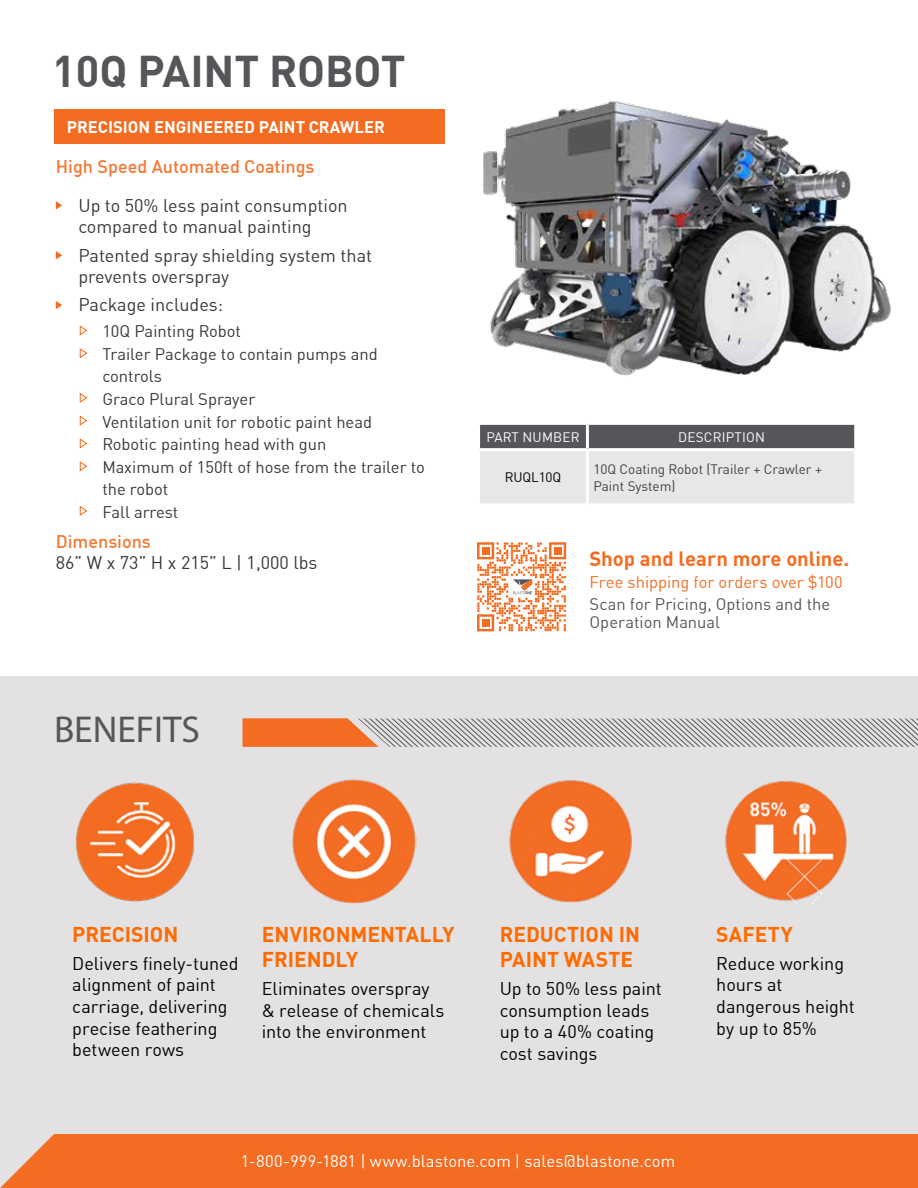
<style>
.page{position:relative;width:918px;height:1188px;background:#fff}
.page>*{position:absolute;margin:0;border:0;box-sizing:border-box;transform-origin:0 0}
.t1{font:700 43.5px "DIN Offc";color:#55565a}
.t2{font:37.5px "Myriad Pro";color:#56565a}
.t3{font:700 21px/25.2px "DIN Offc";color:#ff6b00}
.t4{font:700 20.25px "DIN Offc";color:#f36c21}
.t5{font:18px/21.6px "DIN Offc";letter-spacing:-.005em;color:#000}
.t6{font:18px/21.8px "DIN Offc";color:#383839}
.t7{font:500 18px "DIN Offc";color:#f47833}
.t8{font:16.5px/22.5px "DIN Offc";color:#383839}
.t9{font:16.5px "DIN Offc";color:#fff}
.t10{font:16.5px/18px "DIN Offc";color:#55565a}
.t11{font:700 16.5px "DIN Offc";color:#fff}
.t12{font:16.5px "DIN Offc";color:#f36c21}
.t13{font:13.5px/16.2px "DIN Offc";color:#414042}
.t14{font:13.5px "DIN Offc";letter-spacing:.015em;color:#fff}
.t15{font:13.5px "DIN Offc";letter-spacing:-.01em;color:#000}
</style>
<div class="page">
<div style="left:0;top:676px;width:918px;height:512px;background:#e3e1e1"></div>
<img style="left:483px;top:101px;width:408px;height:275px">
<svg style="left:243px;top:718px;width:675px;height:29px"></svg>
<img style="left:76px;top:782px;width:118px;height:120px">
<img style="left:292px;top:779px;width:124px;height:125px">
<img style="left:509px;top:780px;width:123px;height:123px">
<img style="left:725px;top:781px;width:122px;height:123px">
<div style="left:54px;top:109px;width:391px;height:35px;background:#f36c21"></div>
<svg style="left:480px;top:425px;width:374px;height:78px;background:#b9babc"></svg>
<hr style="left:586px;top:425px;width:3px;height:23px;background:#fff">
<hr style="left:587px;top:448px;width:267px;height:3px;background:#fff">
<hr style="left:586px;top:451px;width:3px;height:52px;background:#fff">
<hr style="left:477px;top:448px;width:110px;height:3px;background:#fff">
<svg style="left:477px;top:542px;width:89px;height:89px"></svg>
<svg style="left:56px;top:201px;width:6px;height:9px"></svg>
<svg style="left:56px;top:251px;width:6px;height:8px"></svg>
<svg style="left:56px;top:301px;width:6px;height:8px"></svg>
<svg style="left:79px;top:325px;width:9px;height:11px"></svg>
<svg style="left:79px;top:348px;width:9px;height:10px"></svg>
<svg style="left:79px;top:393px;width:9px;height:10px"></svg>
<svg style="left:79px;top:415px;width:9px;height:11px"></svg>
<svg style="left:79px;top:438px;width:9px;height:11px"></svg>
<svg style="left:79px;top:461px;width:9px;height:10px"></svg>
<svg style="left:79px;top:506px;width:9px;height:10px"></svg>
<div style="left:0;top:1134px;width:918px;height:54px;background:#f36c21"></div>
<h1 class="t1" style="left:52px;top:43px;width:355px">10Q PAINT ROBOT</h1>
<p class="t11" style="left:67px;top:116px;width:320px">PRECISION ENGINEERED PAINT CRAWLER</p>
<p class="t7" style="left:56px;top:155px;width:260px">High Speed Automated Coatings</p>
<p class="t6" style="left:78px;top:194px;width:271px">Up to 50% less paint consumption compared to manual painting</p>
<p class="t6" style="left:78px;top:244px;width:295px">Patented spray shielding system that prevents overspray</p>
<p class="t6" style="left:78px;top:294px;width:146px">Package includes:</p>
<p class="t8" style="left:102px;top:320px;width:324px">10Q Painting Robot<br>Trailer Package to contain pumps and controls<br>Graco Plural Sprayer<br>Ventilation unit for robotic paint head<br>Robotic painting head with gun<br>Maximum of 150ft of hose from the trailer to the robot<br>Fall arrest</p>
<p class="t7" style="left:56px;top:530px;width:97px">Dimensions</p>
<p class="t6" style="left:56px;top:552px;width:263px">86” W x 73” H x 215” L | 1,000 lbs</p>
<h2 class="t2" style="left:54px;top:706px;width:148px">BENEFITS</h2>
<p class="t14" style="left:486px;top:428px;width:95px">PART NUMBER</p>
<p class="t14" style="left:678px;top:428px;width:88px">DESCRIPTION</p>
<p class="t15" style="left:505px;top:469px;width:58px">RUQL10Q</p>
<p class="t13" style="left:593px;top:461px;width:230px">10Q Coating Robot (Trailer + Crawler +<br>Paint System)</p>
<p class="t4" style="left:589px;top:545px;width:261px">Shop and learn more online.</p>
<p class="t12" style="left:589px;top:572px;width:255px">Free shipping for orders over $100</p>
<p class="t10" style="left:589px;top:595px;width:242px">Scan for Pricing, Options and the<br>Operation Manual</p>
<p class="t3" style="left:72px;top:922px;width:108px">PRECISION</p>
<p class="t5" style="left:72px;top:953px;width:168px">Delivers finely-tuned alignment of paint carriage, delivering precise feathering between rows</p>
<p class="t3" style="left:262px;top:922px;width:194px">ENVIRONMENTALLY<br>FRIENDLY</p>
<p class="t5" style="left:262px;top:978px;width:184px">Eliminates overspray &amp; release of chemicals into the environment</p>
<p class="t3" style="left:500px;top:922px;width:142px">REDUCTION IN<br>PAINT WASTE</p>
<p class="t5" style="left:500px;top:978px;width:163px">Up to 50% less paint consumption leads up to a 40% coating cost savings</p>
<p class="t3" style="left:716px;top:922px;width:78px">SAFETY</p>
<p class="t5" style="left:716px;top:953px;width:140px">Reduce working hours at dangerous height by up to 85%</p>
<p class="t9" style="left:241px;top:1150px;width:436px">1-800-999-1881 | www.blastone.com | sales@blastone.com</p>
</div>
